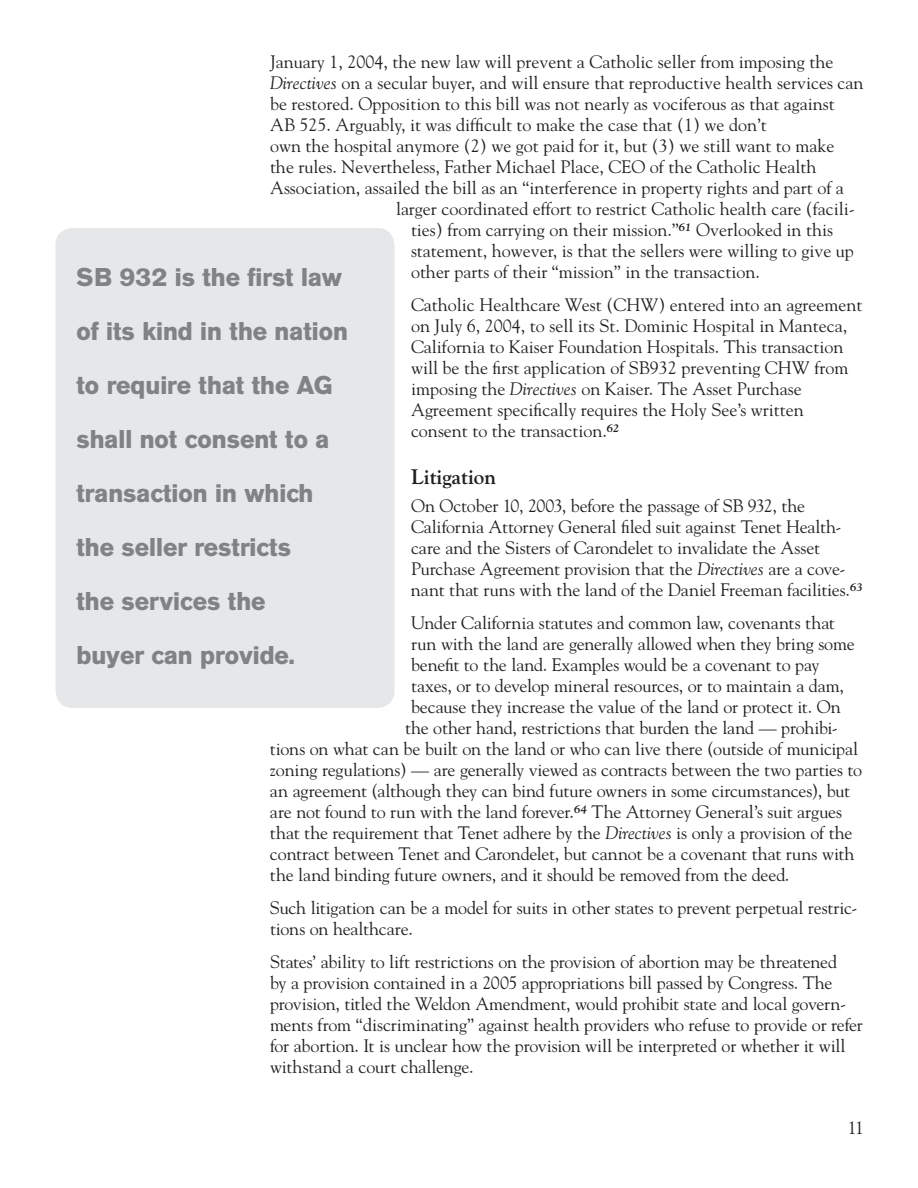
<style>
.page{position:relative;width:918px;height:1188px;background:#fff}
.page>*{position:absolute;margin:0;border:0;box-sizing:border-box;transform-origin:0 0}
.t1{font:700 25.5px/54px "AG Old Face";color:#808285}
.t2{font:700 21px "Goudy";color:#231f20}
.t3{font:18px/21px "Goudy";color:#231f20}
.s1{font-style:italic}
</style>
<div class="page">
<div style="left:55px;top:228px;width:340px;height:480px;background:#e6e7e9"></div>
<p class="t3" style="left:270px;top:51px;width:565px">January 1, 2004, the new law will prevent a Catholic seller from imposing the</p>
<p class="t3" style="left:270px;top:72px;width:595px"><span class="s1">Directives</span> on a secular buyer, and will ensure that reproductive health services can</p>
<p class="t3" style="left:270px;top:93px;width:566px">be restored. Opposition to this bill was not nearly as vociferous as that against</p>
<p class="t3" style="left:270px;top:114px;width:498px">AB 525. Arguably, it was difficult to make the case that (1) we don’t</p>
<p class="t3" style="left:270px;top:135px;width:566px">own the hospital anymore (2) we got paid for it, but (3) we still want to make</p>
<p class="t3" style="left:270px;top:156px;width:548px">the rules. Nevertheless, Father Michael Place, CEO of the Catholic Health</p>
<p class="t3" style="left:270px;top:177px;width:575px">Association, assailed the bill as an “interference in property rights and part of a</p>
<p class="t3" style="left:396px;top:198px;width:460px">larger coordinated effort to restrict Catholic health care (facili-</p>
<p class="t3" style="left:411px;top:219px;width:424px">ties) from carrying on their mission.”<sup>61</sup> Overlooked in this</p>
<p class="t3" style="left:411px;top:240px;width:444px">statement, however, is that the sellers were willing to give up</p>
<p class="t3" style="left:411px;top:261px;width:350px">other parts of their “mission” in the transaction.</p>
<p class="t3" style="left:411px;top:294px;width:453px">Catholic Healthcare West (CHW) entered into an agreement on July 6, 2004, to sell its St. Dominic Hospital in Manteca, California to Kaiser Foundation Hospitals. This transaction will be the first application of SB932 preventing CHW from imposing the <span class="s1">Directives</span> on Kaiser. The Asset Purchase Agreement specifically requires the Holy See’s written consent to the transaction.<sup>62</sup></p>
<p class="t2" style="left:411px;top:463px;width:87px">Litigation</p>
<p class="t3" style="left:411px;top:495px;width:453px">On October 10, 2003, before the passage of SB 932, the California Attorney General filed suit against Tenet Health&shy;care and the Sisters of Carondelet to invalidate the Asset Purchase Agreement provision that the <span class="s1">Directives</span> are a cove&shy;nant that runs with the land of the Daniel Freeman facilities.<sup>63</sup></p>
<p class="t3" style="left:411px;top:612px;width:425px">Under California statutes and common law, covenants that</p>
<p class="t3" style="left:411px;top:633px;width:445px">run with the land are generally allowed when they bring some</p>
<p class="t3" style="left:411px;top:654px;width:410px">benefit to the land. Examples would be a covenant to pay</p>
<p class="t3" style="left:411px;top:675px;width:434px">taxes, or to develop mineral resources, or to maintain a dam,</p>
<p class="t3" style="left:411px;top:696px;width:431px">because they increase the value of the land or protect it. On</p>
<p class="t3" style="left:405px;top:717px;width:434px">the other hand, restrictions that burden the land — prohibi-</p>
<p class="t3" style="left:270px;top:738px;width:590px">tions on what can be built on the land or who can live there (outside of municipal</p>
<p class="t3" style="left:270px;top:759px;width:594px">zoning regulations) — are generally viewed as contracts between the two parties to</p>
<p class="t3" style="left:270px;top:780px;width:582px">an agreement (although they can bind future owners in some circumstances), but</p>
<p class="t3" style="left:270px;top:801px;width:574px">are not found to run with the land forever.<sup>64</sup> The Attorney General’s suit argues</p>
<p class="t3" style="left:270px;top:822px;width:584px">that the requirement that Tenet adhere by the <span class="s1">Directives</span> is only a provision of the</p>
<p class="t3" style="left:270px;top:843px;width:586px">contract between Tenet and Carondelet, but cannot be a covenant that runs with</p>
<p class="t3" style="left:270px;top:864px;width:521px">the land binding future owners, and it should be removed from the deed.</p>
<p class="t3" style="left:270px;top:897px;width:589px">Such litigation can be a model for suits in other states to prevent perpetual restric&shy;tions on healthcare.</p>
<p class="t3" style="left:270px;top:951px;width:594px">States’ ability to lift restrictions on the provision of abortion may be threatened<br>by a provision contained in a 2005 appropriations bill passed by Congress. The provision, titled the Weldon Amendment, would prohibit state and local govern&shy;ments from “discriminating” against health providers who refuse to provide or refer for abortion. It is unclear how the provision will be interpreted or whether it will withstand a court challenge.</p>
<h1 class="t1" style="left:76px;top:250px;width:273px">SB 932 is the first law of its kind in the nation to require that the AG shall not consent to a transaction in which the seller restricts<br>the services the<br>buyer can provide.</h1>
<p class="t3" style="left:848px;top:1117px;width:18px">11</p>
</div>
